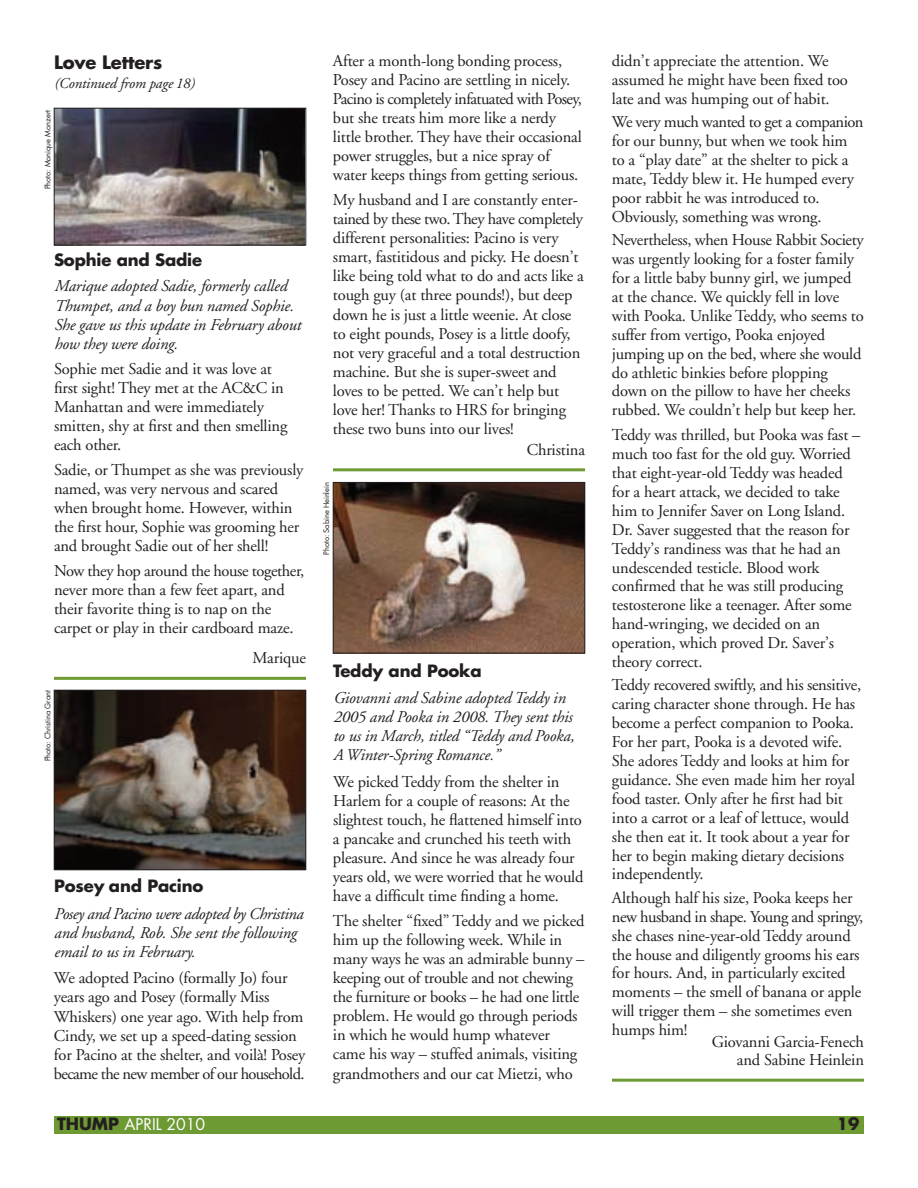
<style>
.page{position:relative;width:918px;height:1188px;background:#fff}
.page>*{position:absolute;margin:0;border:0;box-sizing:border-box;transform-origin:0 0}
.t1{font:700 18px "Futura";letter-spacing:-.01em;color:#231f20}
.t2{font:16.5px/19px "Adobe Garamond";letter-spacing:-.01em;color:#231f20}
.t3{font:italic 16.5px/19px "Adobe Garamond";letter-spacing:-.01em;color:#231f20}
.t4{font:700 16.5px "Futura";letter-spacing:-.01em;color:#231f20}
.t5{font:15.75px "Futura";color:#fff}
.t6{font:italic 15px "Adobe Garamond";letter-spacing:-.01em;color:#231f20}
.t7{font:7.5px "Futura";letter-spacing:-.01em;color:#231f20}
.s1{font-weight:700;font-size:16.5px;color:#231f20}
</style>
<div class="page">
<hr style="left:54px;top:677px;width:252px;height:3px;background:#6e9a34">
<hr style="left:333px;top:468px;width:252px;height:3px;background:#6e9a34">
<hr style="left:612px;top:1079px;width:252px;height:3px;background:#6e9a34">
<img style="left:56px;top:110px;width:248px;height:133px">
<div style="left:54px;top:108px;width:252px;height:137px;border:1px solid #231f20"></div>
<img style="left:56px;top:692px;width:248px;height:176px">
<div style="left:54px;top:690px;width:252px;height:180px;border:1px solid #231f20"></div>
<img style="left:335px;top:484px;width:248px;height:167px">
<div style="left:333px;top:482px;width:252px;height:171px;border:1px solid #231f20"></div>
<div style="left:54px;top:1116px;width:810px;height:18px;background:#6e9a34"></div>
<p class="t1" style="left:54px;top:54px;width:110px">Love Letters</p>
<p class="t6" style="left:54px;top:78px;width:142px">(Continued from page 18)</p>
<p class="t7" style="left:44px;top:189px;width:81px;rotate:-90deg">Photo: Monique Monzert</p>
<p class="t4" style="left:54px;top:253px;width:150px">Sophie and Sadie</p>
<p class="t3" style="left:54px;top:278px;width:248px">Marique adopted Sadie, formerly called Thumpet, and a boy bun named Sophie.<br>She gave us this update in February about how they were doing.</p>
<p class="t2" style="left:54px;top:360px;width:235px">Sophie met Sadie and it was love at first sight! They met at the AC&amp;C in<br>Manhattan and were immediately smitten, shy at first and then smelling each other.</p>
<p class="t2" style="left:54px;top:462px;width:251px">Sadie, or Thumpet as she was previously named, was very nervous and scared when brought home. However, within the first hour, Sophie was grooming her and brought Sadie out of her shell!</p>
<p class="t2" style="left:54px;top:563px;width:252px">Now they hop around the house together, never more than a few feet apart, and their favorite thing is to nap on the carpet or play in their cardboard maze.</p>
<p class="t2" style="left:253px;top:650px;width:55px">Marique</p>
<p class="t7" style="left:44px;top:761px;width:72px;rotate:-90deg">Photo: Christina Grant</p>
<p class="t4" style="left:54px;top:879px;width:151px">Posey and Pacino</p>
<p class="t3" style="left:54px;top:906px;width:251px">Posey and Pacino were adopted by Christina and husband, Rob. She sent the following email to us in February.</p>
<p class="t2" style="left:54px;top:970px;width:253px">We adopted Pacino (formally Jo) four years ago and Posey (formally Miss Whiskers) one year ago. With help from Cindy, we set up a speed-dating session for Pacino at the shelter, and voilà! Posey became the new member of our household.</p>
<p class="t2" style="left:333px;top:53px;width:250px">After a month-long bonding process, Posey and Pacino are settling in nicely.<br>Pacino is completely infatuated with Posey, but she treats him more like a nerdy little brother. They have their occasional power struggles, but a nice spray of water keeps things from getting serious.</p>
<p class="t2" style="left:333px;top:192px;width:252px">My husband and I are constantly enter&shy;tained by these two. They have completely different personalities: Pacino is very smart, fastitidous and picky. He doesn’t like being told what to do and acts like a tough guy (at three pounds!), but deep down he is just a little weenie. At close to eight pounds, Posey is a little doofy, not very graceful and a total destruction machine. But she is super-sweet and loves to be petted. We can’t help but love her! Thanks to HRS for bringing these two buns into our lives!</p>
<p class="t2" style="left:527px;top:442px;width:60px">Christina</p>
<p class="t7" style="left:323px;top:555px;width:74px;rotate:-90deg">Photo: Sabine Heinlein</p>
<p class="t4" style="left:333px;top:663px;width:150px">Teddy and Pooka</p>
<p class="t3" style="left:333px;top:690px;width:243px">Giovanni and Sabine adopted Teddy in 2005 and Pooka in 2008. They sent this to us in March, titled “Teddy and Pooka, A Winter-Spring Romance.”</p>
<p class="t2" style="left:333px;top:773px;width:252px">We picked Teddy from the shelter in Harlem for a couple of reasons: At the slightest touch, he flattened himself into a pancake and crunched his teeth with pleasure. And since he was already four years old, we were worried that he would have a difficult time finding a home.</p>
<p class="t2" style="left:333px;top:913px;width:253px">The shelter “fixed” Teddy and we picked him up the following week. While in many ways he was an admirable bunny – keeping out of trouble and not chewing the furniture or books – he had one little problem. He would go through periods in which he would hump whatever came his way – stuffed animals, visiting grandmothers and our cat Mietzi, who</p>
<p class="t2" style="left:612px;top:53px;width:238px">didn’t appreciate the attention. We assumed he might have been fixed too late and was humping out of habit.</p>
<p class="t2" style="left:612px;top:114px;width:253px">We very much wanted to get a companion for our bunny, but when we took him to a “play date” at the shelter to pick a mate, Teddy blew it. He humped every poor rabbit he was introduced to.<br>Obviously, something was wrong.</p>
<p class="t2" style="left:612px;top:232px;width:253px">Nevertheless, when House Rabbit Society was urgently looking for a foster family for a little baby bunny girl, we jumped at the chance. We quickly fell in love with Pooka. Unlike Teddy, who seems to suffer from vertigo, Pooka enjoyed jumping up on the bed, where she would do athletic binkies before plopping down on the pillow to have her cheeks rubbed. We couldn’t help but keep her.</p>
<p class="t2" style="left:612px;top:427px;width:250px">Teddy was thrilled, but Pooka was fast – much too fast for the old guy. Worried that eight-year-old Teddy was headed for a heart attack, we decided to take him to Jennifer Saver on Long Island.<br>Dr. Saver suggested that the reason for Teddy’s randiness was that he had an undescended testicle. Blood work confirmed that he was still producing testosterone like a teenager. After some hand-wringing, we decided on an operation, which proved Dr. Saver’s theory correct.</p>
<p class="t2" style="left:612px;top:677px;width:251px">Teddy recovered swiftly, and his sensitive, caring character shone through. He has become a perfect companion to Pooka.<br>For her part, Pooka is a devoted wife.<br>She adores Teddy and looks at him for guidance. She even made him her royal food taster. Only after he first had bit into a carrot or a leaf of lettuce, would she then eat it. It took about a year for her to begin making dietary decisions independently.</p>
<p class="t2" style="left:612px;top:890px;width:253px">Although half his size, Pooka keeps her new husband in shape. Young and springy, she chases nine-year-old Teddy around the house and diligently grooms his ears for hours. And, in particularly excited moments – the smell of banana or apple will trigger them – she sometimes even humps him!</p>
<p class="t2" style="left:712px;top:1034px;width:154px;line-height:18px;text-align:right">Giovanni Garcia-Fenech and Sabine Heinlein</p>
<p class="t5" style="left:57px;top:1117px;width:150px"><span class="s1">THUMP</span> APRIL 2010</p>
<p class="t4" style="left:837px;top:1117px;width:24px">19</p>
</div>
